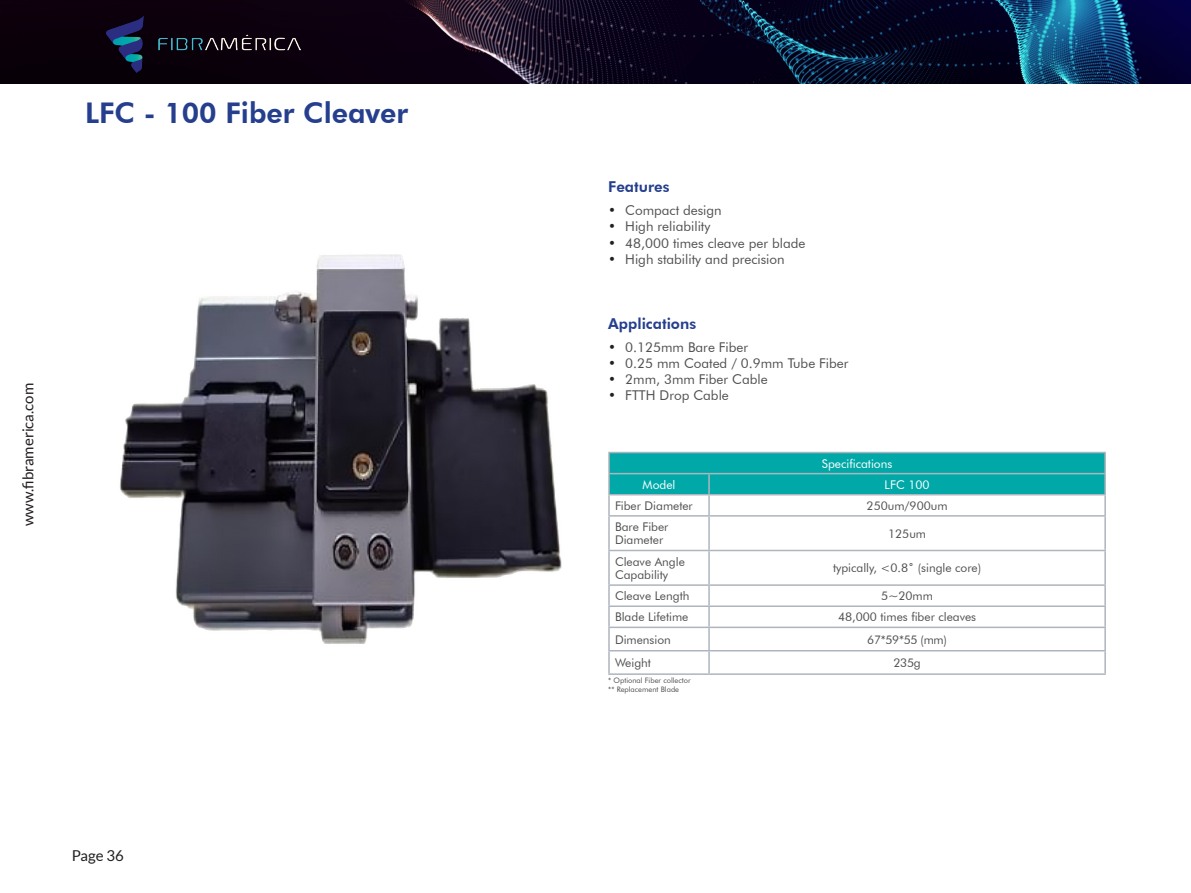
<style>
.page{position:relative;width:1191px;height:893px;background:#fff}
.page>*{position:absolute;margin:0;border:0;box-sizing:border-box;transform-origin:0 0}
.t1{font:800 28.5px "Futura BT";color:#253f8e}
.t2{font:15px "Lato";color:#231f20}
.t3{font:800 15px "Futura BT";color:#253f8e}
.t4{font:13.5px "Futura BT";color:#505052}
.t5{font:12px/13.5px "Futura BT";color:#505052}
.t6{font:12px "Futura BT";color:#fff}
.t7{font:7.5px "Futura BT";color:#505052}
.s1{color:#231f20}
</style>
<div class="page">
<img style="left:0;top:0;width:1190px;height:84px">
<img style="left:106px;top:16px;width:195px;height:57px">
<svg style="left:610px;top:453px;width:494px;height:41px;background:#03a9a7"></svg>
<hr style="left:608px;top:452px;width:101px;height:1px;background:#aeb5be">
<hr style="left:608px;top:453px;width:2px;height:20px;background:#aeb5be">
<hr style="left:709px;top:452px;width:397px;height:1px;background:#aeb5be">
<hr style="left:1104px;top:453px;width:2px;height:20px;background:#aeb5be">
<hr style="left:608px;top:473px;width:101px;height:1px;background:#aeb5be">
<hr style="left:608px;top:474px;width:2px;height:20px;background:#aeb5be">
<hr style="left:709px;top:473px;width:397px;height:1px;background:#aeb5be">
<hr style="left:708px;top:474px;width:2px;height:20px;background:#aeb5be">
<hr style="left:1104px;top:474px;width:2px;height:20px;background:#aeb5be">
<hr style="left:608px;top:494px;width:101px;height:1px;background:#aeb5be">
<hr style="left:608px;top:495px;width:2px;height:20px;background:#aeb5be">
<hr style="left:709px;top:494px;width:397px;height:1px;background:#aeb5be">
<hr style="left:708px;top:495px;width:2px;height:20px;background:#aeb5be">
<hr style="left:1104px;top:495px;width:2px;height:20px;background:#aeb5be">
<hr style="left:608px;top:515px;width:101px;height:2px;background:#aeb5be">
<hr style="left:608px;top:517px;width:2px;height:33px;background:#aeb5be">
<hr style="left:709px;top:515px;width:397px;height:2px;background:#aeb5be">
<hr style="left:708px;top:517px;width:2px;height:33px;background:#aeb5be">
<hr style="left:1104px;top:517px;width:2px;height:33px;background:#aeb5be">
<hr style="left:608px;top:550px;width:101px;height:1px;background:#aeb5be">
<hr style="left:608px;top:551px;width:2px;height:33px;background:#aeb5be">
<hr style="left:709px;top:550px;width:397px;height:1px;background:#aeb5be">
<hr style="left:708px;top:551px;width:2px;height:33px;background:#aeb5be">
<hr style="left:1104px;top:551px;width:2px;height:33px;background:#aeb5be">
<hr style="left:608px;top:584px;width:101px;height:2px;background:#aeb5be">
<svg style="left:608px;top:586px;width:2px;height:19px"></svg>
<hr style="left:709px;top:584px;width:397px;height:2px;background:#aeb5be">
<svg style="left:708px;top:586px;width:2px;height:19px"></svg>
<svg style="left:1104px;top:586px;width:2px;height:19px"></svg>
<hr style="left:608px;top:605px;width:101px;height:2px;background:#aeb5be">
<hr style="left:608px;top:607px;width:2px;height:20px;background:#aeb5be">
<hr style="left:709px;top:605px;width:397px;height:2px;background:#aeb5be">
<hr style="left:708px;top:607px;width:2px;height:20px;background:#aeb5be">
<hr style="left:1104px;top:607px;width:2px;height:20px;background:#aeb5be">
<hr style="left:608px;top:627px;width:101px;height:1px;background:#aeb5be">
<hr style="left:608px;top:628px;width:2px;height:22px;background:#aeb5be">
<hr style="left:709px;top:627px;width:397px;height:1px;background:#aeb5be">
<hr style="left:708px;top:628px;width:2px;height:22px;background:#aeb5be">
<hr style="left:1104px;top:628px;width:2px;height:22px;background:#aeb5be">
<hr style="left:608px;top:650px;width:101px;height:1px;background:#aeb5be">
<hr style="left:608px;top:651px;width:2px;height:22px;background:#aeb5be">
<hr style="left:709px;top:650px;width:397px;height:1px;background:#aeb5be">
<hr style="left:708px;top:651px;width:2px;height:22px;background:#aeb5be">
<hr style="left:1104px;top:651px;width:2px;height:22px;background:#aeb5be">
<hr style="left:608px;top:673px;width:101px;height:2px;background:#aeb5be">
<hr style="left:709px;top:673px;width:397px;height:2px;background:#aeb5be">
<img style="left:120px;top:254px;width:442px;height:390px">
<p class="t1" style="left:85px;top:96px;width:325px">LFC - 100 Fiber Cleaver</p>
<p class="t2" style="left:20px;top:526px;width:144px;rotate:-90deg">www.fibramerica.com</p>
<p class="t2" style="left:72px;top:847px;width:54px">Page 36</p>
<p class="t3" style="left:608px;top:178px;width:63px">Features</p>
<p class="t4" style="left:608px;top:202px;width:115px"><span class="s1">•</span> Compact design</p>
<p class="t4" style="left:608px;top:218px;width:104px"><span class="s1">•</span> High reliability</p>
<p class="t4" style="left:608px;top:235px;width:199px"><span class="s1">•</span> 48,000 times cleave per blade</p>
<p class="t4" style="left:608px;top:251px;width:178px"><span class="s1">•</span> High stability and precision</p>
<p class="t3" style="left:608px;top:314px;width:89px">Applications</p>
<p class="t4" style="left:608px;top:339px;width:141px"><span class="s1">•</span> 0.125mm Bare Fiber</p>
<p class="t4" style="left:608px;top:355px;width:242px"><span class="s1">•</span> 0.25 mm Coated / 0.9mm Tube Fiber</p>
<p class="t4" style="left:608px;top:371px;width:161px"><span class="s1">•</span> 2mm, 3mm Fiber Cable</p>
<p class="t4" style="left:608px;top:387px;width:122px"><span class="s1">•</span> FTTH Drop Cable</p>
<p class="t6" style="left:822px;top:456px;width:72px">Specifications</p>
<p class="t6" style="left:642px;top:477px;width:34px">Model</p>
<p class="t6" style="left:884px;top:477px;width:47px">LFC 100</p>
<p class="t5" style="left:615px;top:499px;width:79px">Fiber Diameter</p>
<p class="t5" style="left:866px;top:499px;width:82px">250um/900um</p>
<p class="t5" style="left:615px;top:520px;width:55px">Bare Fiber<br>Diameter</p>
<p class="t5" style="left:888px;top:527px;width:39px">125um</p>
<p class="t5" style="left:615px;top:554px;width:71px">Cleave Angle<br>Capability</p>
<p class="t5" style="left:833px;top:561px;width:150px">typically, &lt;0.8˚ (single core)</p>
<p class="t5" style="left:615px;top:589px;width:76px">Cleave Length</p>
<p class="t5" style="left:881px;top:589px;width:53px">5~20mm</p>
<p class="t5" style="left:615px;top:610px;width:75px">Blade Lifetime</p>
<p class="t5" style="left:838px;top:610px;width:140px">48,000 times fiber cleaves</p>
<p class="t5" style="left:615px;top:632px;width:57px">Dimension</p>
<p class="t5" style="left:867px;top:632px;width:81px">67*59*55 (mm)</p>
<p class="t5" style="left:615px;top:656px;width:38px">Weight</p>
<p class="t5" style="left:893px;top:656px;width:29px">235g</p>
<p class="t7" style="left:608px;top:676px;width:84px">* Optional Fiber collector</p>
<p class="t7" style="left:608px;top:685px;width:72px">** Replacement Blade</p>
</div>
